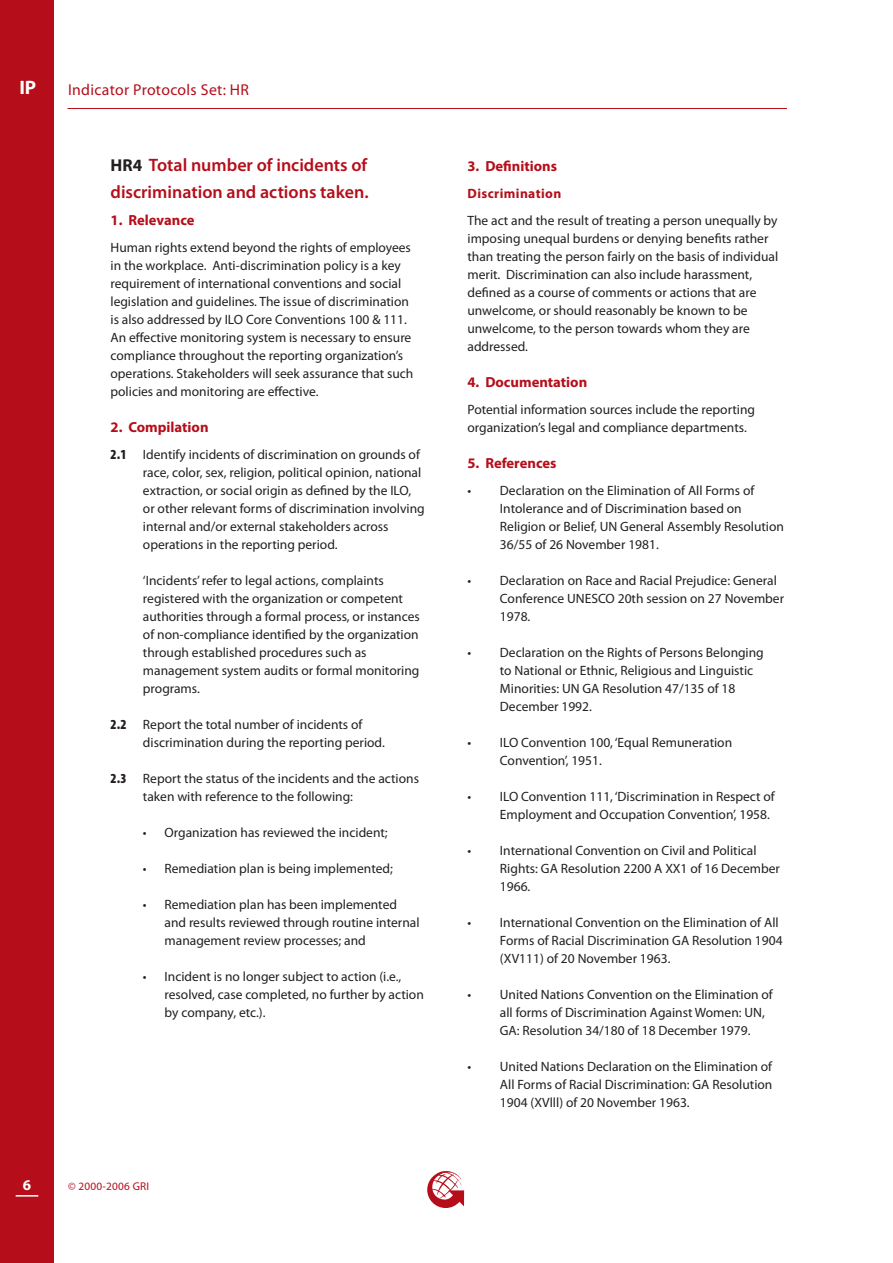
<style>
.page{position:relative;width:893px;height:1263px;background:#fff}
.page>*{position:absolute;margin:0;border:0;box-sizing:border-box;transform-origin:0 0}
.t1{font:700 19.5px "Myriad Pro";color:#fff}
.t2{font:600 18px/27px "Myriad Pro";color:#b50e1a}
.t3{font:15.75px "Myriad Pro";letter-spacing:.02em;color:#b50e1a}
.t4{font:700 15px "Myriad Pro";color:#fff}
.t5{font:700 14.7px "Myriad Pro";color:#b50e1a}
.body___indent___level_1{font:13.5px/18px "Myriad Pro";color:#231f20}
.body{font:13.5px/18px "Myriad Pro";color:#231f20}
.body___indent___level_2{font:13.5px/18px "Myriad Pro";color:#231f20}
.t6{font:700 13.5px "Myriad Pro";letter-spacing:.03em;color:#b50e1a}
.t7{font:11.25px "Myriad Pro";letter-spacing:.02em;color:#b50e1a}
.s1{font-weight:700;font-size:17.25px;color:#231f20}
.s2{font-weight:900;font-stretch:condensed;font-size:13.8px}
</style>
<div class="page">
<div style="left:0;top:0;width:54px;height:1263px;background:#b50e1a"></div>
<svg style="left:16px;top:1195px;width:22px;height:1px"></svg>
<svg style="left:427px;top:1171px;width:37px;height:37px"></svg>
<hr style="left:67px;top:108px;width:720px;height:1px;background:#b50e1a">
<h1 class="t1" style="left:19px;top:77px;width:18px">IP</h1>
<p class="t3" style="left:68px;top:81px;width:182px">Indicator Protocols Set: HR</p>
<h2 class="t2" style="left:111px;top:152px;width:260px"><span class="s1">HR4</span> Total number of incidents of discrimination and actions taken.</h2>
<h3 class="t5" style="left:111px;top:212px;width:85px">1. Relevance</h3>
<p class="body" style="left:111px;top:239px;width:304px">Human rights extend beyond the rights of employees in the workplace. Anti-discrimination policy is a key requirement of international conventions and social legislation and guidelines. The issue of discrimination is also addressed by ILO Core Conventions 100 &amp; 111.<br>An effective monitoring system is necessary to ensure compliance throughout the reporting organization’s operations. Stakeholders will seek assurance that such policies and monitoring are effective.</p>
<h3 class="t5" style="left:111px;top:419px;width:100px">2. Compilation</h3>
<p class="body___indent___level_1" style="left:143px;top:446px;width:283px;text-indent:-32px"><span class="s2">2.1</span> Identify incidents of discrimination on grounds of race, color, sex, religion, political opinion, national extraction, or social origin as defined by the ILO, or other relevant forms of discrimination involving internal and/or external stakeholders across operations in the reporting period.</p>
<p class="body___indent___level_1" style="left:143px;top:572px;width:278px">‘Incidents’ refer to legal actions, complaints registered with the organization or competent authorities through a formal process, or instances of non-compliance identified by the organization through established procedures such as management system audits or formal monitoring programs.</p>
<p class="body___indent___level_1" style="left:143px;top:716px;width:243px;text-indent:-32px"><span class="s2">2.2</span> Report the total number of incidents of discrimination during the reporting period.</p>
<p class="body___indent___level_1" style="left:143px;top:770px;width:278px;text-indent:-32px"><span class="s2">2.3</span> Report the status of the incidents and the actions taken with reference to the following:</p>
<p class="body___indent___level_2" style="left:143px;top:824px;width:246px">• Organization has reviewed the incident;</p>
<p class="body___indent___level_2" style="left:143px;top:860px;width:251px">• Remediation plan is being implemented;</p>
<p class="body___indent___level_2" style="left:165px;top:896px;width:256px;text-indent:-22px">• Remediation plan has been implemented and results reviewed through routine internal management review processes; and</p>
<p class="body___indent___level_2" style="left:165px;top:968px;width:261px;text-indent:-22px">• Incident is no longer subject to action (i.e., resolved, case completed, no further by action by company, etc.).</p>
<p class="t4" style="left:23px;top:1176px;width:10px">6</p>
<p class="t7" style="left:68px;top:1180px;width:83px">© 2000-2006 GRI</p>
<h3 class="t5" style="left:467px;top:158px;width:91px">3. Definitions</h3>
<h4 class="t6" style="left:467px;top:186px;width:95px">Discrimination</h4>
<p class="body" style="left:467px;top:212px;width:312px">The act and the result of treating a person unequally by imposing unequal burdens or denying benefits rather than treating the person fairly on the basis of individual merit. Discrimination can also include harassment, defined as a course of comments or actions that are unwelcome, or should reasonably be known to be unwelcome, to the person towards whom they are addressed.</p>
<h3 class="t5" style="left:467px;top:374px;width:121px">4. Documentation</h3>
<p class="body" style="left:467px;top:401px;width:289px">Potential information sources include the reporting organization’s legal and compliance departments.</p>
<h3 class="t5" style="left:467px;top:455px;width:91px">5. References</h3>
<p class="body___indent___level_1" style="left:500px;top:482px;width:286px;text-indent:-32px">• Declaration on the Elimination of All Forms of Intolerance and of Discrimination based on Religion or Belief, UN General Assembly Resolution 36/55 of 26 November 1981.</p>
<p class="body___indent___level_1" style="left:500px;top:572px;width:286px;text-indent:-32px">• Declaration on Race and Racial Prejudice: General<br>Conference UNESCO 20th session on 27 November<br>1978.</p>
<p class="body___indent___level_1" style="left:500px;top:644px;width:265px;text-indent:-32px">• Declaration on the Rights of Persons Belonging to National or Ethnic, Religious and Linguistic Minorities: UN GA Resolution 47/135 of 18<br>December 1992.</p>
<p class="body___indent___level_1" style="left:500px;top:734px;width:234px;text-indent:-32px">• ILO Convention 100, ‘Equal Remuneration<br>Convention’, 1951.</p>
<p class="body___indent___level_1" style="left:500px;top:788px;width:276px;text-indent:-32px">• ILO Convention 111, ‘Discrimination in Respect of<br>Employment and Occupation Convention’, 1958.</p>
<p class="body___indent___level_1" style="left:500px;top:842px;width:281px;text-indent:-32px">• International Convention on Civil and Political<br>Rights: GA Resolution 2200 A XX1 of 16 December<br>1966.</p>
<p class="body___indent___level_1" style="left:500px;top:914px;width:284px;text-indent:-32px">• International Convention on the Elimination of All<br>Forms of Racial Discrimination GA Resolution 1904 (XV111) of 20 November 1963.</p>
<p class="body___indent___level_1" style="left:500px;top:986px;width:274px;text-indent:-32px">• United Nations Convention on the Elimination of all forms of Discrimination Against Women: UN,<br>GA: Resolution 34/180 of 18 December 1979.</p>
<p class="body___indent___level_1" style="left:500px;top:1058px;width:274px;text-align:justify;text-indent:-32px">• United Nations Declaration on the Elimination of All Forms of Racial Discrimination: GA Resolution 1904 (XVlll) of 20 November 1963.</p>
</div>
